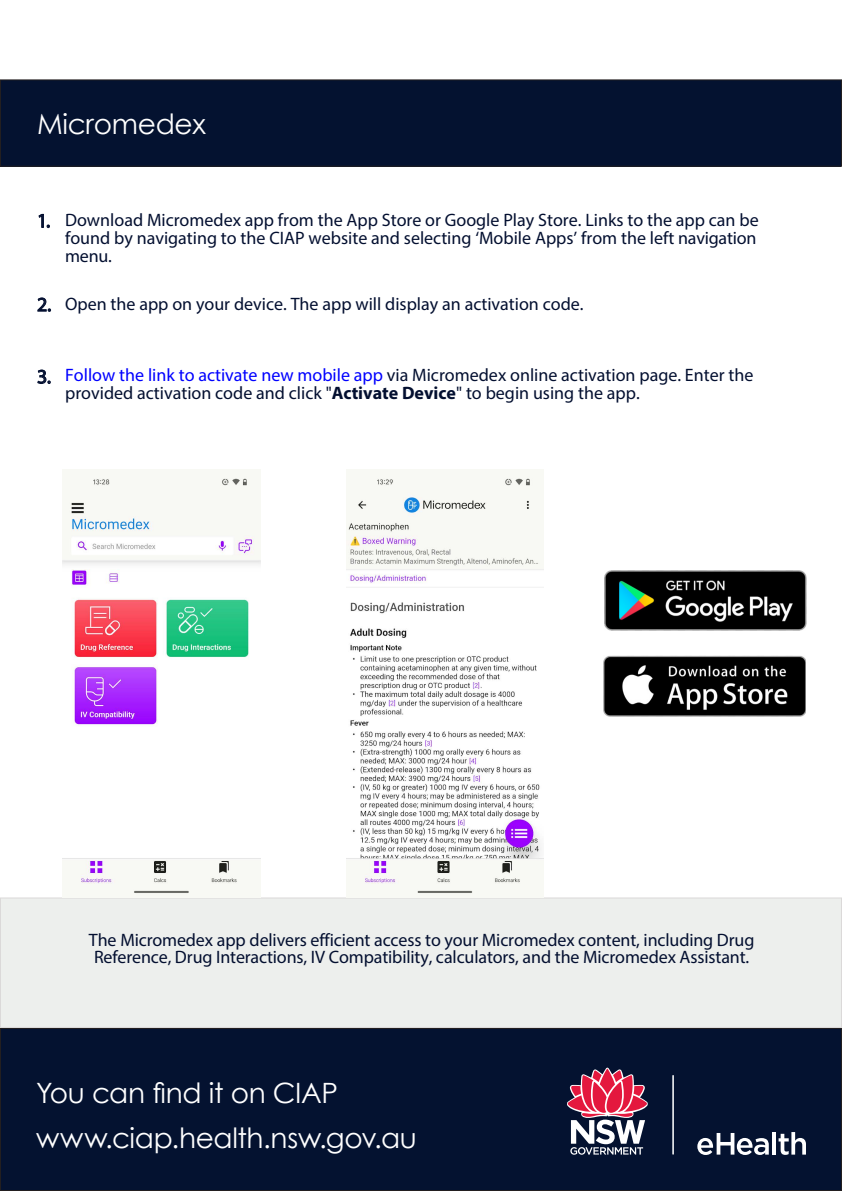
<style>
.page{position:relative;width:842px;height:1191px;background:#fff}
.page>*{position:absolute;margin:0;border:0;box-sizing:border-box;transform-origin:0 0}
.H3_Website_address{font:28px "Century Gothic";letter-spacing:-.01em;color:#fff}
.H5_Body{font:20px "Myriad Pro";color:#030f30}
.H5_Body-2{font:18px/18px "Myriad Pro";color:#030f30}
.s1{color:#00f}
.s2{font-weight:700}
</style>
<div class="page">
<div style="left:0;top:1028px;width:841px;height:162px;background:#041230"></div>
<div style="left:0;top:1028px;width:842px;height:163px;border:1px solid #231f20"></div>
<div style="left:0;top:80px;width:841px;height:86px;background:#041230"></div>
<div style="left:0;top:79px;width:842px;height:88px;border:1px solid #231f20"></div>
<svg style="left:567px;top:1067px;width:81px;height:87px"></svg>
<svg style="left:697px;top:1133px;width:72px;height:22px"></svg>
<hr style="left:772px;top:1132px;width:4px;height:22px;background:#fff">
<svg style="left:778px;top:1132px;width:28px;height:22px"></svg>
<hr style="left:672px;top:1075px;width:2px;height:79px;background:#fff">
<div style="left:0;top:898px;width:841px;height:129px;background:#edefed"></div>
<div style="left:0;top:897px;width:842px;height:131px;border:1px solid #dbd9d9"></div>
<svg style="left:38px;top:214px;width:12px;height:14px"></svg>
<svg style="left:37px;top:297px;width:14px;height:15px"></svg>
<svg style="left:37px;top:369px;width:14px;height:15px"></svg>
<img style="left:604px;top:570px;width:203px;height:61px">
<img style="left:603px;top:655px;width:203px;height:62px">
<img style="left:346px;top:469px;width:198px;height:428px">
<img style="left:63px;top:469px;width:197px;height:428px">
<p class="H3_Website_address" style="left:37px;top:104px;width:170px">Micromedex</p>
<p class="H5_Body" style="left:37px;top:208px;width:15px">1.</p>
<p class="H5_Body" style="left:37px;top:292px;width:16px">2.</p>
<p class="H5_Body-2" style="left:65px;top:211px;width:695px">Download Micromedex app from the App Store or Google Play Store. Links to the app can be found by navigating to the CIAP website and selecting ‘Mobile Apps’ from the left navigation menu.</p>
<p class="H5_Body-2" style="left:65px;top:294px;width:520px">Open the app on your device. The app will display an activation code.</p>
<p class="H5_Body" style="left:37px;top:364px;width:16px">3.</p>
<p class="H5_Body-2" style="left:65px;top:366px;width:690px"><span class="s1">Follow the link to activate new mobile app</span> via Micromedex online activation page. Enter the provided activation code and click "<span class="s2">Activate Device</span>" to begin using the app.</p>
<p class="H5_Body-2" style="left:89px;top:931px;width:667px;line-height:17.2px">The Micromedex app delivers efficient access to your Micromedex content, including Drug<br>Reference, Drug Interactions, IV Compatibility, calculators, and the Micromedex Assistant.</p>
<p class="H3_Website_address" style="left:36px;top:1073px;width:304px">You can find it on CIAP</p>
<p class="H3_Website_address" style="left:36px;top:1118px;width:382px">www.ciap.health.nsw.gov.au</p>
</div>
